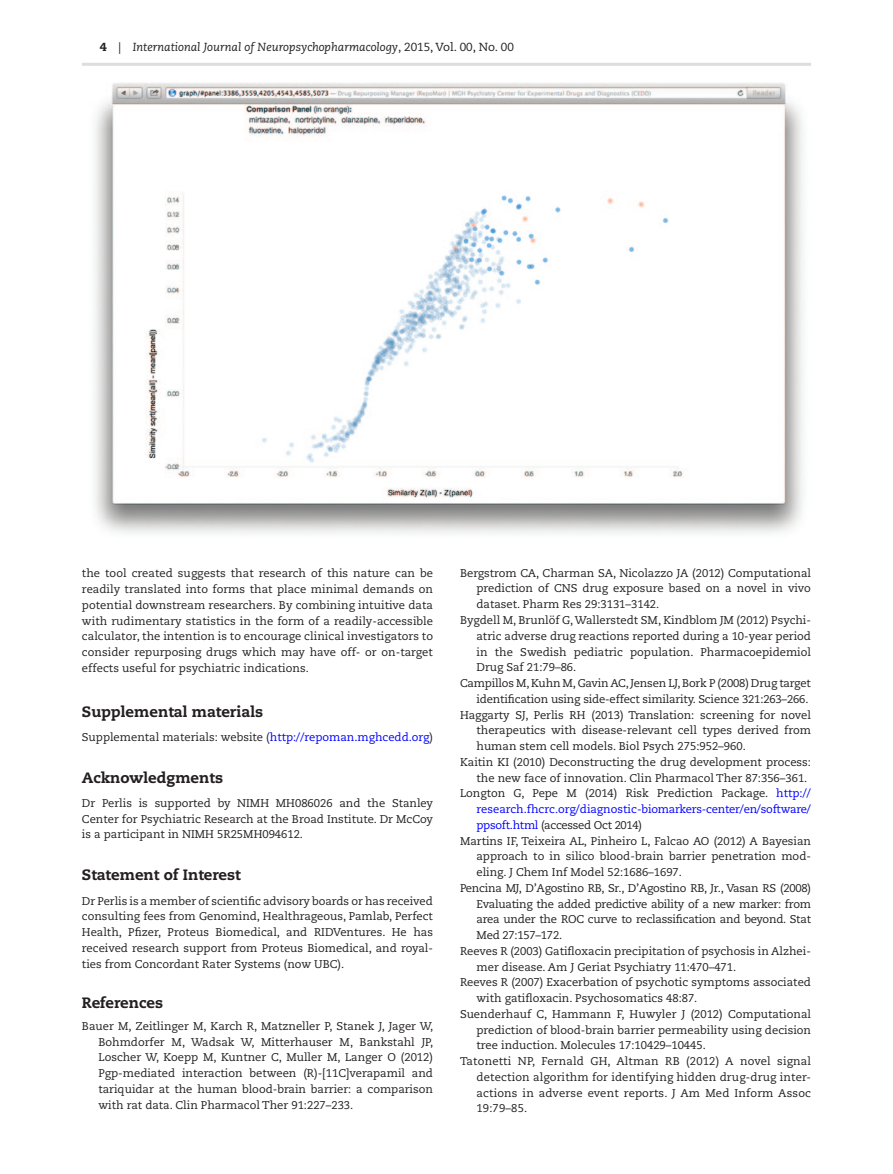
<style>
.page{position:relative;width:893px;height:1174px;background:#fff}
.page>*{position:absolute;margin:0;border:0;box-sizing:border-box;transform-origin:0 0}
.t1{font:800 15px "Caecilia LT Std";color:#231f20}
.t2{font:italic 11.7px "Caecilia LT Std";color:#231f20}
.t3{font:11.25px/15.8px "Caecilia LT Std";color:#231f20;text-align:justify}
.t4{font:11.25px "Caecilia LT Std";letter-spacing:-.02em;color:#231f20}
.t5{font:11.25px "Caecilia LT Std";letter-spacing:.005em;color:#00f}
.t6{font:11.25px "Caecilia LT Std";letter-spacing:-.025em;color:#231f20}
.s1{font-weight:800;font-style:normal}
.s2{font-style:normal}
.s3{color:#00f}
</style>
<div class="page">
<hr style="left:82px;top:63px;width:729px;height:3px;background:#dcdddf">
<img style="left:94px;top:83px;width:709px;height:451px">
<p class="t2" style="left:100px;top:40px;width:415px"><span class="s1">4</span> <span class="s2">|</span> International Journal of Neuropsychopharmacology<span class="s2">, 2015, Vol. 00, No. 00</span></p>
<p class="t3" style="left:82px;top:566px;width:353px">the tool created suggests that research of this nature can be readily translated into forms that place minimal demands on potential downstream researchers. By combining intuitive data with rudimentary statistics in the form of a readily-accessible calculator, the intention is to encourage clinical investigators to consider repurposing drugs which may have off- or on-target effects useful for psychiatric indications.</p>
<h1 class="t1" style="left:82px;top:702px;width:183px">Supplemental materials</h1>
<p class="t3" style="left:82px;top:729px;width:352px">Supplemental materials: website (<span class="s3">http://repoman.mghcedd.org</span>)</p>
<h1 class="t1" style="left:82px;top:768px;width:143px">Acknowledgments</h1>
<p class="t3" style="left:82px;top:795px;width:353px">Dr Perlis is supported by NIMH MH086026 and the Stanley Center for Psychiatric Research at the Broad Institute. Dr McCoy is a participant in NIMH 5R25MH094612.</p>
<h1 class="t1" style="left:82px;top:866px;width:160px">Statement of Interest</h1>
<p class="t3" style="left:82px;top:893px;width:353px">Dr Perlis is a member of scientific advisory boards or has received consulting fees from Genomind, Healthrageous, Pamlab, Perfect Health, Pfizer, Proteus Biomedical, and RIDVentures. He has received research support from Proteus Biomedical, and royal&shy;ties from Concordant Rater Systems (now UBC).</p>
<h1 class="t1" style="left:82px;top:993px;width:83px">References</h1>
<p class="t3" style="left:98px;top:1018px;width:336px;text-indent:-17px">Bauer M, Zeitlinger M, Karch R, Matzneller P, Stanek J, Jager W, Bohmdorfer M, Wadsak W, Mitterhauser M, Bankstahl JP, Loscher W, Koepp M, Kuntner C, Muller M, Langer O (2012)<br>Pgp-mediated interaction between (R)-[11C]verapamil and tariquidar at the human blood-brain barrier: a comparison with rat data. Clin Pharmacol Ther 91:227–233.</p>
<p class="t3" style="left:460px;top:565px;width:353px">Bergstrom CA, Charman SA, Nicolazzo JA (2012) Computational</p>
<p class="t3" style="left:476px;top:581px;width:336px">prediction of CNS drug exposure based on a novel in vivo</p>
<p class="t3" style="left:476px;top:596px;width:184px">dataset. Pharm Res 29:3131–3142.</p>
<p class="t3" style="left:460px;top:612px;width:353px">Bygdell M, Brunlöf G, Wallerstedt SM, Kindblom JM (2012) Psychi-</p>
<p class="t3" style="left:476px;top:628px;width:336px">atric adverse drug reactions reported during a 10-year period</p>
<p class="t3" style="left:476px;top:644px;width:336px">in the Swedish pediatric population. Pharmacoepidemiol</p>
<p class="t3" style="left:476px;top:659px;width:101px">Drug Saf 21:79–86.</p>
<p class="t3" style="left:460px;top:675px;width:352px">Campillos M, Kuhn M, Gavin AC, Jensen LJ, Bork P (2008) Drug target</p>
<p class="t3" style="left:476px;top:691px;width:333px">identification using side-effect similarity. Science 321:263–266.</p>
<p class="t3" style="left:460px;top:707px;width:352px">Haggarty SJ, Perlis RH (2013) Translation: screening for novel</p>
<p class="t3" style="left:476px;top:722px;width:336px">therapeutics with disease-relevant cell types derived from</p>
<p class="t3" style="left:476px;top:738px;width:271px">human stem cell models. Biol Psych 275:952–960.</p>
<p class="t3" style="left:460px;top:754px;width:352px">Kaitin KI (2010) Deconstructing the drug development process:</p>
<p class="t3" style="left:476px;top:770px;width:332px">the new face of innovation. Clin Pharmacol Ther 87:356–361.</p>
<p class="t3" style="left:460px;top:785px;width:353px">Longton G, Pepe M (2014) Risk Prediction Package. <span class="s3">http://</span></p>
<p class="t5" style="left:476px;top:802px;width:336px">research.fhcrc.org/diagnostic-biomarkers-center/en/software/</p>
<p class="t6" style="left:476px;top:818px;width:167px"><span class="s3">ppsoft.html</span> (accessed Oct 2014)</p>
<p class="t3" style="left:460px;top:833px;width:353px">Martins IF, Teixeira AL, Pinheiro L, Falcao AO (2012) A Bayesian</p>
<p class="t3" style="left:476px;top:848px;width:336px">approach to in silico blood-brain barrier penetration mod-</p>
<p class="t3" style="left:476px;top:864px;width:207px">eling. J Chem Inf Model 52:1686–1697.</p>
<p class="t4" style="left:460px;top:881px;width:352px">Pencina MJ, D’Agostino RB, Sr., D’Agostino RB, Jr., Vasan RS (2008)</p>
<p class="t4" style="left:476px;top:897px;width:336px">Evaluating the added predictive ability of a new marker: from</p>
<p class="t4" style="left:476px;top:913px;width:336px">area under the ROC curve to reclassification and beyond. Stat</p>
<p class="t4" style="left:476px;top:928px;width:87px">Med 27:157–172.</p>
<p class="t3" style="left:460px;top:943px;width:352px">Reeves R (2003) Gatifloxacin precipitation of psychosis in Alzhei-</p>
<p class="t3" style="left:476px;top:959px;width:261px">mer disease. Am J Geriat Psychiatry 11:470–471.</p>
<p class="t3" style="left:460px;top:974px;width:352px">Reeves R (2007) Exacerbation of psychotic symptoms associated</p>
<p class="t3" style="left:476px;top:990px;width:222px">with gatifloxacin. Psychosomatics 48:87.</p>
<p class="t3" style="left:460px;top:1006px;width:352px">Suenderhauf C, Hammann F, Huwyler J (2012) Computational</p>
<p class="t3" style="left:476px;top:1022px;width:336px">prediction of blood-brain barrier permeability using decision</p>
<p class="t3" style="left:476px;top:1037px;width:231px">tree induction. Molecules 17:10429–10445.</p>
<p class="t3" style="left:460px;top:1053px;width:353px">Tatonetti NP, Fernald GH, Altman RB (2012) A novel signal</p>
<p class="t3" style="left:476px;top:1069px;width:336px">detection algorithm for identifying hidden drug-drug inter-</p>
<p class="t3" style="left:476px;top:1085px;width:336px">actions in adverse event reports. J Am Med Inform Assoc</p>
<p class="t3" style="left:476px;top:1100px;width:52px">19:79–85.</p>
</div>
